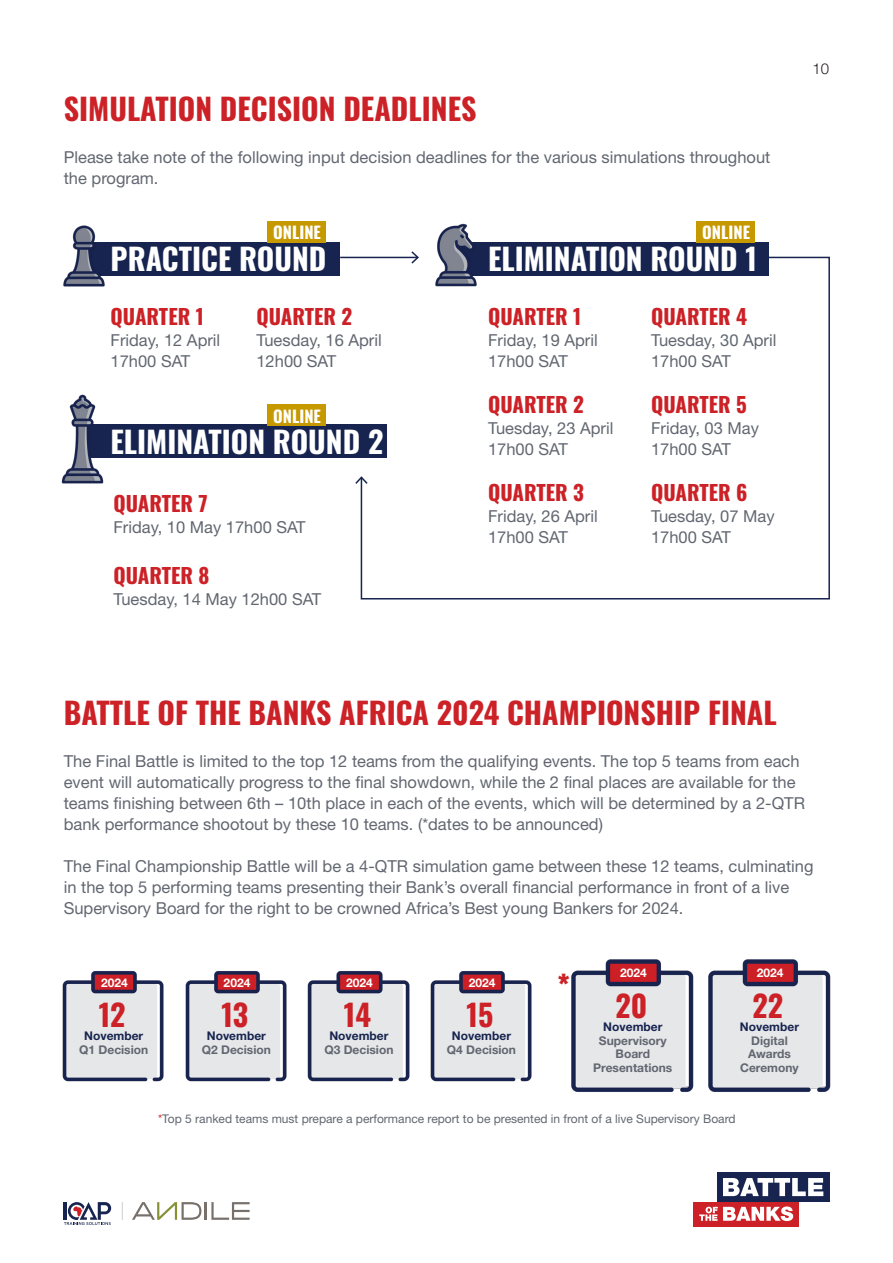
<style>
.page{position:relative;width:893px;height:1263px;background:#fff}
.page>*{position:absolute;margin:0;border:0;box-sizing:border-box;transform-origin:0 0}
.t1{font:700 30px "Oswald";color:#cc2126}
.t2{font:700 30px "Oswald";color:#fff}
.t3{font:700 21px "Oswald";color:#cc2126}
.t4{font:16.5px/21px "Helvetica Neue LT Std";color:#616670}
.t5{font:700 16.5px "Oswald";color:#fff}
.t6{font:300 15px "Helvetica Neue LT Std";color:#231f20}
.t7{font:700 12px/13.5px "Helvetica Neue LT Std";color:#616670;text-align:center}
.t8{font:12px "Helvetica Neue LT Std";color:#616670}
.t9{font:700 12px "Helvetica Neue LT Std";color:#17244f}
.t10{font:700 12px "Helvetica Neue LT Std";color:#fff}
.s1{color:#cc2126}
</style>
<div class="page">
<svg style="left:64px;top:1202px;width:47px;height:23px"></svg>
<svg style="left:132px;top:1202px;width:118px;height:18px"></svg>
<svg style="left:122px;top:1202px;width:1px;height:18px"></svg>
<div style="left:693px;top:1202px;width:106px;height:24px;background:#cc2126"></div>
<svg style="left:699px;top:1206px;width:94px;height:15px"></svg>
<div style="left:717px;top:1172px;width:112px;height:30px;background:#17244f"></div>
<svg style="left:723px;top:1178px;width:100px;height:18px"></svg>
<div style="left:84px;top:242px;width:256px;height:34px;background:#17244f"></div>
<div style="left:460px;top:242px;width:309px;height:34px;background:#17244f"></div>
<div style="left:84px;top:425px;width:303px;height:33px;background:#17244f"></div>
<hr style="left:340px;top:257px;width:78px;height:1px;background:#17244f">
<svg style="left:360px;top:256px;width:470px;height:344px"></svg>
<svg style="left:355px;top:475px;width:14px;height:10px"></svg>
<img style="left:63px;top:225px;width:42px;height:62px">
<img style="left:408px;top:223px;width:97px;height:80px">
<img style="left:61px;top:394px;width:70px;height:90px">
<div style="left:696px;top:221px;width:59px;height:21px;background:#c79900"></div>
<div style="left:267px;top:221px;width:59px;height:21px;background:#c79900"></div>
<div style="left:267px;top:404px;width:59px;height:21px;background:#c79900"></div>
<img style="left:62px;top:971px;width:102px;height:111px">
<img style="left:307px;top:971px;width:103px;height:111px">
<img style="left:571px;top:959px;width:260px;height:133px">
<img style="left:185px;top:971px;width:102px;height:111px">
<img style="left:430px;top:971px;width:102px;height:111px">
<p class="t1" style="left:64px;top:93px;width:414px">SIMULATION DECISION DEADLINES</p>
<p class="t4" style="left:64px;top:146px;width:708px">Please take note of the following input decision deadlines for the various simulations throughout</p>
<p class="t4" style="left:64px;top:167px;width:96px">the program.</p>
<p class="t5" style="left:273px;top:224px;width:49px">ONLINE</p>
<p class="t5" style="left:702px;top:224px;width:49px">ONLINE</p>
<p class="t2" style="left:111px;top:243px;width:217px">PRACTICE ROUND</p>
<p class="t2" style="left:488px;top:243px;width:270px">ELIMINATION ROUND 1</p>
<p class="t3" style="left:111px;top:306px;width:95px">QUARTER 1</p>
<p class="t4" style="left:111px;top:330px;width:111px">Friday, 12 April</p>
<p class="t4" style="left:111px;top:351px;width:81px">17h00 SAT</p>
<p class="t3" style="left:256px;top:306px;width:97px">QUARTER 2</p>
<p class="t4" style="left:256px;top:330px;width:127px">Tuesday, 16 April</p>
<p class="t4" style="left:256px;top:351px;width:81px">12h00 SAT</p>
<p class="t5" style="left:273px;top:407px;width:49px">ONLINE</p>
<p class="t2" style="left:111px;top:426px;width:274px">ELIMINATION ROUND 2</p>
<p class="t3" style="left:113px;top:493px;width:96px">QUARTER 7</p>
<p class="t4" style="left:113px;top:517px;width:194px">Friday, 10 May 17h00 SAT</p>
<p class="t3" style="left:113px;top:564px;width:98px">QUARTER 8</p>
<p class="t4" style="left:113px;top:588px;width:209px">Tuesday, 14 May 12h00 SAT</p>
<p class="t3" style="left:488px;top:305px;width:95px">QUARTER 1</p>
<p class="t4" style="left:488px;top:329px;width:111px">Friday, 19 April</p>
<p class="t4" style="left:488px;top:350px;width:81px">17h00 SAT</p>
<p class="t3" style="left:488px;top:393px;width:97px">QUARTER 2</p>
<p class="t4" style="left:488px;top:417px;width:127px">Tuesday, 23 April</p>
<p class="t4" style="left:488px;top:438px;width:81px">17h00 SAT</p>
<p class="t3" style="left:488px;top:482px;width:97px">QUARTER 3</p>
<p class="t4" style="left:488px;top:505px;width:111px">Friday, 26 April</p>
<p class="t4" style="left:488px;top:526px;width:81px">17h00 SAT</p>
<p class="t3" style="left:651px;top:305px;width:98px">QUARTER 4</p>
<p class="t4" style="left:651px;top:329px;width:127px">Tuesday, 30 April</p>
<p class="t4" style="left:651px;top:350px;width:81px">17h00 SAT</p>
<p class="t3" style="left:651px;top:393px;width:97px">QUARTER 5</p>
<p class="t4" style="left:651px;top:417px;width:109px">Friday, 03 May</p>
<p class="t4" style="left:651px;top:438px;width:81px">17h00 SAT</p>
<p class="t3" style="left:651px;top:482px;width:98px">QUARTER 6</p>
<p class="t4" style="left:651px;top:505px;width:125px">Tuesday, 07 May</p>
<p class="t4" style="left:651px;top:526px;width:81px">17h00 SAT</p>
<p class="t6" style="left:812px;top:60px;width:18px">10</p>
<p class="t1" style="left:64px;top:697px;width:714px">BATTLE OF THE BANKS AFRICA 2024 CHAMPIONSHIP FINAL</p>
<p class="t4" style="left:64px;top:751px;width:743px">The Final Battle is limited to the top 12 teams from the qualifying events. The top 5 teams from each event will automatically progress to the final showdown, while the 2 final places are available for the teams finishing between 6th – 10th place in each of the events, which will be determined by a 2-QTR bank performance shootout by these 10 teams. (*dates to be announced)</p>
<p class="t4" style="left:64px;top:856px;width:751px">The Final Championship Battle will be a 4-QTR simulation game between these 12 teams, culminating in the top 5 performing teams presenting their Bank’s overall financial performance in front of a live<br>Supervisory Board for the right to be crowned Africa’s Best young Bankers for 2024.</p>
<p class="t10" style="left:101px;top:975px;width:28px">2024</p>
<p class="t10" style="left:346px;top:975px;width:28px">2024</p>
<p class="t10" style="left:224px;top:975px;width:28px">2024</p>
<p class="t10" style="left:469px;top:975px;width:28px">2024</p>
<p class="t1" style="left:557px;top:970px;width:14px">*</p>
<p class="t10" style="left:620px;top:965px;width:28px">2024</p>
<p class="t10" style="left:757px;top:965px;width:28px">2024</p>
<p class="t1" style="left:99px;top:999px;width:28px">12</p>
<p class="t1" style="left:344px;top:999px;width:29px">14</p>
<p class="t1" style="left:615px;top:990px;width:33px">20</p>
<p class="t1" style="left:752px;top:990px;width:32px">22</p>
<p class="t1" style="left:221px;top:999px;width:28px">13</p>
<p class="t1" style="left:467px;top:999px;width:28px">15</p>
<p class="t9" style="left:603px;top:1019px;width:61px">November</p>
<p class="t9" style="left:740px;top:1019px;width:61px">November</p>
<p class="t9" style="left:84px;top:1028px;width:61px">November</p>
<p class="t9" style="left:329px;top:1028px;width:61px">November</p>
<p class="t9" style="left:207px;top:1028px;width:61px">November</p>
<p class="t9" style="left:452px;top:1028px;width:61px">November</p>
<p class="t7" style="left:79px;top:1043px;width:71px">Q1 Decision</p>
<p class="t7" style="left:324px;top:1043px;width:71px">Q3 Decision</p>
<p class="t7" style="left:593px;top:1033px;width:81px">Supervisory<br>Board<br>Presentations</p>
<p class="t7" style="left:751px;top:1033px;width:38px">Digital</p>
<p class="t7" style="left:202px;top:1043px;width:71px">Q2 Decision</p>
<p class="t7" style="left:447px;top:1043px;width:71px">Q4 Decision</p>
<p class="t7" style="left:740px;top:1047px;width:60px">Awards<br>Ceremony</p>
<p class="t8" style="left:158px;top:1111px;width:579px"><span class="s1">*</span>Top 5 ranked teams must prepare a performance report to be presented in front of a live Supervisory Board</p>
</div>
